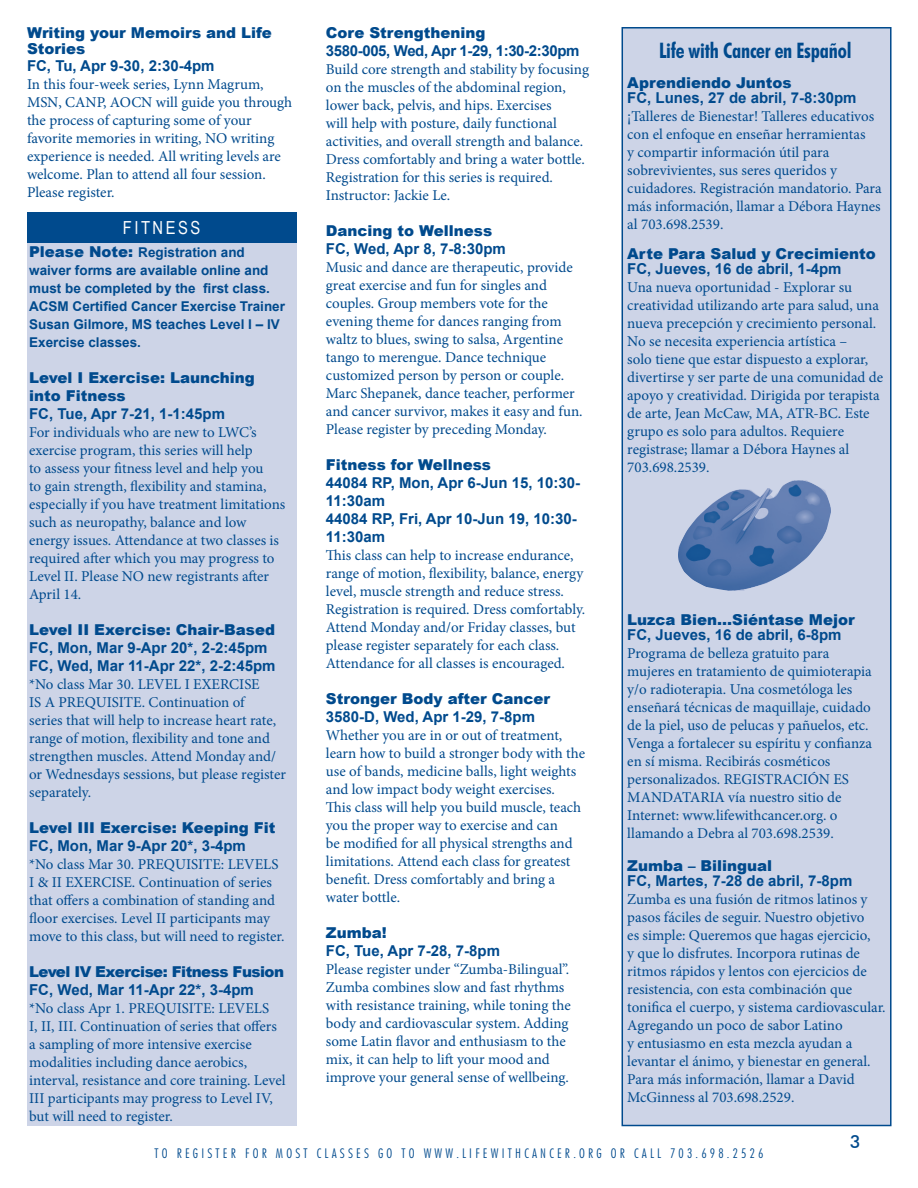
<style>
.page{position:relative;width:918px;height:1188px;background:#fff}
.page>*{position:absolute;margin:0;border:0;box-sizing:border-box;transform-origin:0 0}
.t1{font:700 condensed 21.45px "Futura BT";letter-spacing:-.01em;color:#004a8d;scale:.95 1}
.t2{font:18px "Arial Narrow";letter-spacing:.14em;color:#fff}
.t3{font:500 18px "Futura BT";color:#004a8d}
.t4{font:15px/18px "Minion Pro";color:#004a8d}
.t5{font:700 15px/18px "Arial";color:#004a8d}
.t6{font:900 15px/16.5px "Arial";color:#004a8d}
.t7{font:700 15px "Arial";letter-spacing:-.025em;color:#004a8d}
.t8{font:900 15px "Arial";letter-spacing:-.035em;color:#004a8d}
.t9{font:700 13.5px/18px "Arial";color:#004a8d}
.t10{font:300 condensed 13.5px "Futura BT";letter-spacing:.24em;color:#004a8d}
.s1{font-weight:900;font-size:15px}
</style>
<div class="page">
<div style="left:27px;top:212px;width:269px;height:32px;background:#004a8d"></div>
<div style="left:27px;top:244px;width:270px;height:882px;background:#cdd4e7"></div>
<div style="left:622px;top:27px;width:270px;height:1099px;background:#cdd4e7;border:2px solid #004a8d"></div>
<svg style="left:678px;top:480px;width:153px;height:111px"></svg>
<p class="t6" style="left:27px;top:24px;width:246px">Writing your Memoirs and Life<br>Stories</p>
<p class="t5" style="left:27px;top:57px;width:189px">FC, Tu, Apr 9-30, 2:30-4pm</p>
<p class="t4" style="left:27px;top:75px;width:267px">In this four-week series, Lynn Magrum, MSN, CANP, AOCN will guide you through the process of capturing some of your favorite memories in writing, NO writing experience is needed. All writing levels are welcome. Plan to attend all four session.<br>Please register.</p>
<p class="t2" style="left:123px;top:215px;width:79px">FITNESS</p>
<p class="t9" style="left:29px;top:244px;width:257px"><span class="s1">Please Note:</span> Registration and waiver forms are available online and must be completed by the first class.<br>ACSM Certified Cancer Exercise Trainer Susan Gilmore, MS teaches Level I – IV Exercise classes.</p>
<p class="t6" style="left:29px;top:368px;width:227px;line-height:18px">Level I Exercise: Launching into Fitness</p>
<p class="t5" style="left:29px;top:405px;width:197px">FC, Tue, Apr 7-21, 1-1:45pm</p>
<p class="t4" style="left:29px;top:423px;width:258px">For individuals who are new to LWC’s exercise program, this series will help<br>to assess your fitness level and help you<br>to gain strength, flexibility and stamina, especially if you have treatment limitations such as neuropathy, balance and low energy issues. Attendance at two classes is required after which you may progress to Level II. Please NO new registrants after April 14.</p>
<p class="t6" style="left:29px;top:621px;width:247px">Level II Exercise: Chair-Based</p>
<p class="t5" style="left:29px;top:639px;width:248px">FC, Mon, Mar 9-Apr 20*, 2-2:45pm<br>FC, Wed, Mar 11-Apr 22*, 2-2:45pm</p>
<p class="t4" style="left:29px;top:675px;width:258px">*No class Mar 30. LEVEL I EXERCISE<br>IS A PREQUISITE. Continuation of<br>series that will help to increase heart rate, range of motion, flexibility and tone and strengthen muscles. Attend Monday and/ or Wednesdays sessions, but please register separately.</p>
<p class="t6" style="left:29px;top:819px;width:248px">Level III Exercise: Keeping Fit</p>
<p class="t5" style="left:29px;top:837px;width:218px">FC, Mon, Mar 9-Apr 20*, 3-4pm</p>
<p class="t4" style="left:29px;top:855px;width:257px">*No class Mar 30. PREQUISITE: LEVELS I &amp; II EXERCISE. Continuation of series that offers a combination of standing and floor exercises. Level II participants may move to this class, but will need to register.</p>
<p class="t8" style="left:29px;top:961px;width:256px">Level IV Exercise: Fitness Fusion</p>
<p class="t5" style="left:29px;top:981px;width:226px">FC, Wed, Mar 11-Apr 22*, 3-4pm</p>
<p class="t4" style="left:29px;top:999px;width:258px">*No class Apr 1. PREQUISITE: LEVELS<br>I, II, III. Continuation of series that offers a sampling of more intensive exercise modalities including dance aerobics, interval, resistance and core training. Level III participants may progress to Level IV, but will need to register.</p>
<p class="t6" style="left:326px;top:24px;width:161px">Core Strengthening</p>
<p class="t7" style="left:326px;top:41px;width:255px">3580-005, Wed, Apr 1-29, 1:30-2:30pm</p>
<p class="t4" style="left:326px;top:60px;width:265px">Build core strength and stability by focusing on the muscles of the abdominal region, lower back, pelvis, and hips. Exercises<br>will help with posture, daily functional activities, and overall strength and balance.<br>Dress comfortably and bring a water bottle.<br>Registration for this series is required.<br>Instructor: Jackie Le.</p>
<p class="t6" style="left:326px;top:222px;width:168px">Dancing to Wellness</p>
<p class="t5" style="left:326px;top:240px;width:182px">FC, Wed, Apr 8, 7-8:30pm</p>
<p class="t4" style="left:326px;top:258px;width:258px">Music and dance are therapeutic, provide great exercise and fun for singles and couples. Group members vote for the evening theme for dances ranging from waltz to blues, swing to salsa, Argentine tango to merengue. Dance technique customized person by person or couple.<br>Marc Shepanek, dance teacher, performer and cancer survivor, makes it easy and fun.<br>Please register by preceding Monday.</p>
<p class="t6" style="left:326px;top:456px;width:167px">Fitness for Wellness</p>
<p class="t5" style="left:326px;top:474px;width:256px">44084 RP, Mon, Apr 6-Jun 15, 10:30-<br>11:30am<br>44084 RP, Fri, Apr 10-Jun 19, 10:30-<br>11:30am</p>
<p class="t4" style="left:326px;top:546px;width:261px">This class can help to increase endurance, range of motion, flexibility, balance, energy level, muscle strength and reduce stress.<br>Registration is required. Dress comfortably.<br>Attend Monday and/or Friday classes, but please register separately for each class.<br>Attendance for all classes is encouraged.</p>
<p class="t6" style="left:326px;top:690px;width:226px">Stronger Body after Cancer</p>
<p class="t5" style="left:326px;top:708px;width:211px">3580-D, Wed, Apr 1-29, 7-8pm</p>
<p class="t4" style="left:326px;top:726px;width:261px">Whether you are in or out of treatment, learn how to build a stronger body with the use of bands, medicine balls, light weights and low impact body weight exercises.<br>This class will help you build muscle, teach you the proper way to exercise and can<br>be modified for all physical strengths and limitations. Attend each class for greatest benefit. Dress comfortably and bring a water bottle.</p>
<p class="t6" style="left:326px;top:924px;width:62px">Zumba!</p>
<p class="t5" style="left:326px;top:942px;width:176px">FC, Tue, Apr 7-28, 7-8pm</p>
<p class="t4" style="left:326px;top:960px;width:246px">Please register under “Zumba-Bilingual”.<br>Zumba combines slow and fast rhythms with resistance training, while toning the body and cardiovascular system. Adding some Latin flavor and enthusiasm to the mix, it can help to lift your mood and improve your general sense of wellbeing.</p>
<h1 class="t1" style="left:659px;top:37px;width:204px">Life with Cancer en Español</h1>
<p class="t6" style="left:627px;top:74px;width:166px">Aprendiendo Juntos</p>
<p class="t5" style="left:627px;top:90px;width:231px">FC, Lunes, 27 de abril, 7-8:30pm</p>
<p class="t4" style="left:627px;top:108px;width:256px">¡Talleres de Bienestar! Talleres educativos con el enfoque en enseñar herramientas<br>y compartir información útil para sobrevivientes, sus seres queridos y cuidadores. Registración mandatorio. Para más información, llamar a Débora Haynes al 703.698.2539.</p>
<p class="t6" style="left:627px;top:245px;width:250px">Arte Para Salud y Crecimiento</p>
<p class="t5" style="left:627px;top:261px;width:216px">FC, Jueves, 16 de abril, 1-4pm</p>
<p class="t4" style="left:627px;top:279px;width:257px">Una nueva oportunidad - Explorar su creatividad utilizando arte para salud, una nueva precepción y crecimiento personal.<br>No se necesita experiencia artística –<br>solo tiene que estar dispuesto a explorar, divertirse y ser parte de una comunidad de apoyo y creatividad. Dirigida por terapista de arte, Jean McCaw, MA, ATR-BC. Este grupo es solo para adultos. Requiere registrase; llamar a Débora Haynes al 703.698.2539.</p>
<p class="t6" style="left:627px;top:611px;width:229px">Luzca Bien…Siéntase Mejor</p>
<p class="t5" style="left:627px;top:627px;width:216px">FC, Jueves, 16 de abril, 6-8pm</p>
<p class="t4" style="left:627px;top:645px;width:246px">Programa de belleza gratuito para mujeres en tratamiento de quimioterapia y/o radioterapia. Una cosmetóloga les enseñará técnicas de maquillaje, cuidado de la piel, uso de pelucas y pañuelos, etc.<br>Venga a fortalecer su espíritu y confianza en sí misma. Recibirás cosméticos personalizados. REGISTRACIÓN ES MANDATARIA vía nuestro sitio de Internet: www.lifewithcancer.org. o llamando a Debra al 703.698.2539.</p>
<p class="t6" style="left:627px;top:857px;width:147px">Zumba – Bilingual</p>
<p class="t5" style="left:627px;top:873px;width:227px">FC, Martes, 7-28 de abril, 7-8pm</p>
<p class="t4" style="left:627px;top:891px;width:260px">Zumba es una fusión de ritmos latinos y pasos fáciles de seguir. Nuestro objetivo<br>es simple: Queremos que hagas ejercicio,<br>y que lo disfrutes. Incorpora rutinas de ritmos rápidos y lentos con ejercicios de resistencia, con esta combinación que tonifica el cuerpo, y sistema cardiovascular.<br>Agregando un poco de sabor Latino<br>y entusiasmo en esta mezcla ayudan a levantar el ánimo, y bienestar en general.<br>Para más información, llamar a David McGinness al 703.698.2529.</p>
<p class="t10" style="left:154px;top:1145px;width:611px">TO REGISTER FOR MOST CLASSES GO TO WWW.LIFEWITHCANCER.ORG OR CALL 703.698.2526</p>
<p class="t3" style="left:850px;top:1130px;width:12px">3</p>
</div>
